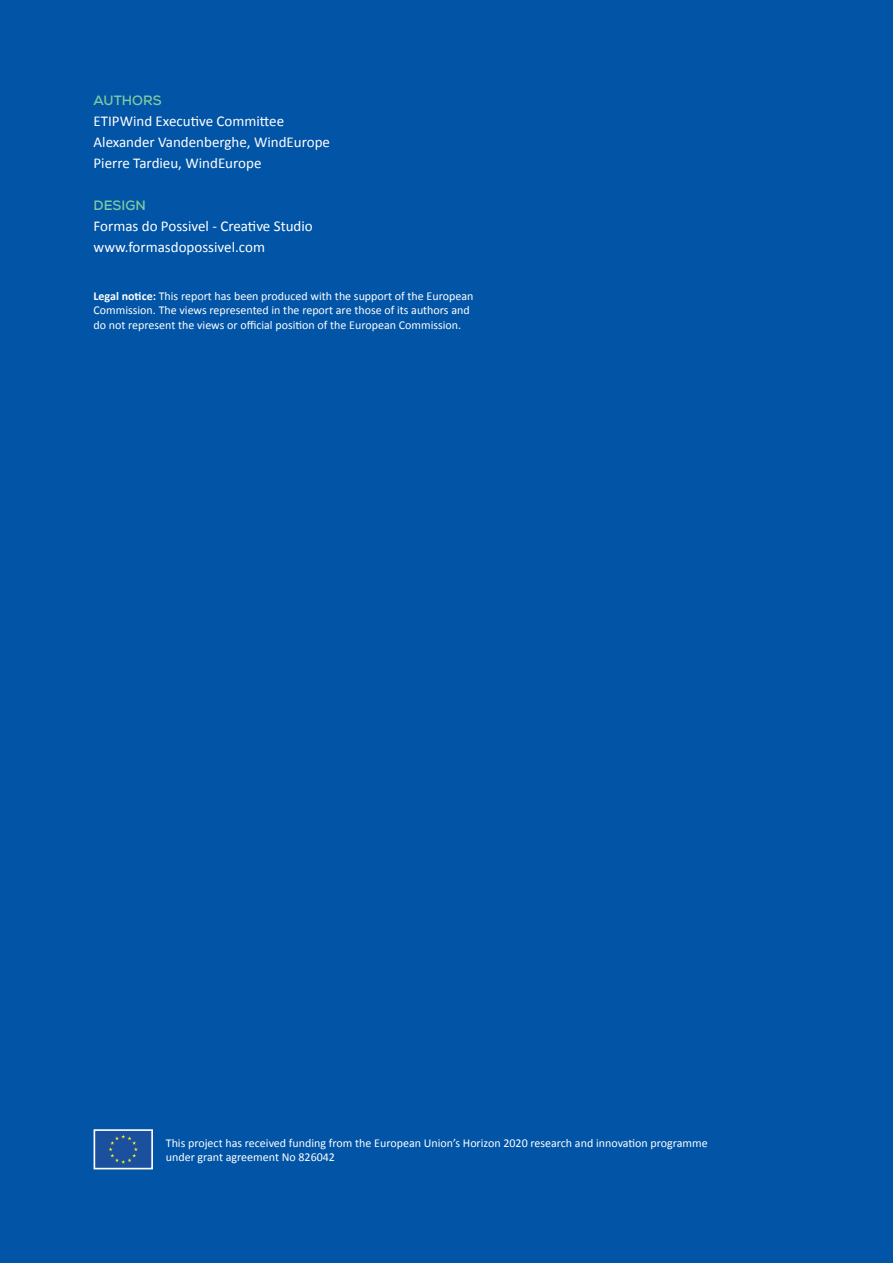
<style>
.page{position:relative;width:893px;height:1263px;background:#0154a6}
.page>*{position:absolute;margin:0;border:0;box-sizing:border-box;transform-origin:0 0}
.t1{font:15px "Calibri";color:#fff}
.t2{font:700 13.5px "Nexa";color:#7ecaa3}
.t3{font:12px/14.4px "Calibri";color:#fff}
.s1{font-weight:700}
</style>
<div class="page">
<div style="left:94px;top:1129px;width:59px;height:40px;background:#1a509e;border:2px solid #fff"></div>
<svg style="left:109px;top:1135px;width:29px;height:29px"></svg>
<p class="t2" style="left:94px;top:91px;width:70px">AUTHORS</p>
<p class="t1" style="left:94px;top:111px;width:192px">ETIPWind Executive Committee</p>
<p class="t1" style="left:94px;top:132px;width:238px">Alexander Vandenberghe, WindEurope</p>
<p class="t1" style="left:94px;top:153px;width:169px">Pierre Tardieu, WindEurope</p>
<p class="t2" style="left:94px;top:196px;width:54px">DESIGN</p>
<p class="t1" style="left:94px;top:216px;width:221px">Formas do Possivel - Creative Studio</p>
<p class="t1" style="left:94px;top:237px;width:173px">www.formasdopossivel.com</p>
<p class="t3" style="left:94px;top:289px;width:381px"><span class="s1">Legal notice:</span> This report has been produced with the support of the European<br>Commission. The views represented in the report are those of its authors and do not represent the views or official position of the European Commission.</p>
<p class="t3" style="left:166px;top:1135px;width:543px">This project has received funding from the European Union’s Horizon 2020 research and innovation programme under grant agreement No 826042</p>
</div>
